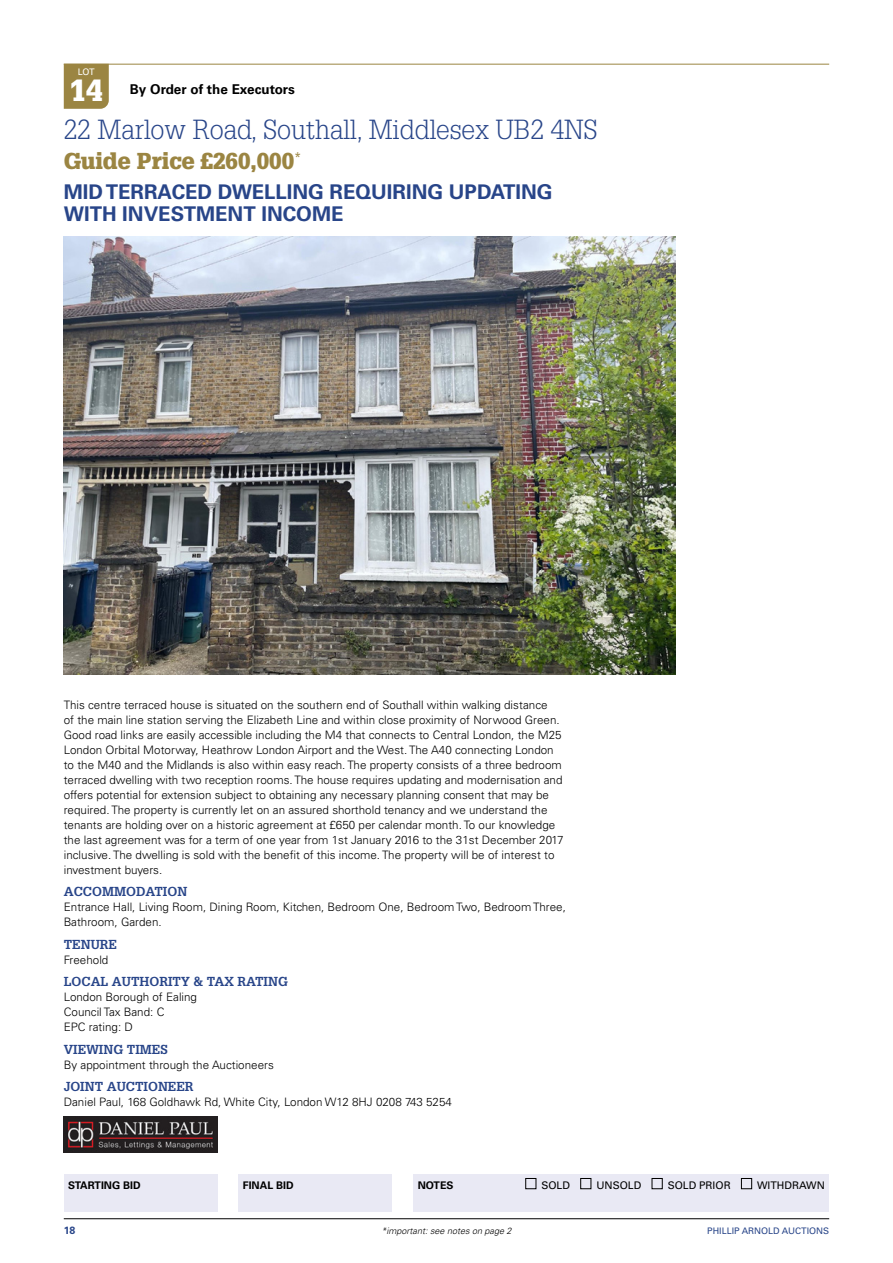
<style>
.page{position:relative;width:893px;height:1263px;background:#fff}
.page>*{position:absolute;margin:0;border:0;box-sizing:border-box;transform-origin:0 0}
.t1{font:900 30px "Glypha LT Std";color:#fff}
.t2{font:300 27px "Glypha LT Std";color:#284589}
.t3{font:900 22.5px "Glypha LT Std";color:#9b8542}
.t4{font:700 20.25px/22.5px "Univers LT Std";color:#284589}
.t5{font:700 13.5px "Univers LT Std";color:#000}
.t6{font:700 12.75px "Glypha LT Std";color:#284589}
.t7{font:300 11.7px/15px "Univers LT Std";color:#000}
.t8{font:10.5px "Univers LT Std";color:#000}
.t9{font:700 10.5px "Univers LT Std";color:#000}
.t10{font:700 10.5px "Univers LT Std";color:#284589}
.t11{font:italic 300 9px "Univers LT Std";color:#000}
.t12{font:9px "Univers LT Std";color:#284589}
.t13{font:9px "Univers LT Std";color:#fff}
</style>
<div class="page">
<hr style="left:64px;top:64px;width:765px;height:1px;background:#9b8542">
<div style="left:64px;top:1174px;width:153px;height:37px;background:#e9e9f4"></div>
<div style="left:239px;top:1174px;width:153px;height:37px;background:#e9e9f4"></div>
<div style="left:413px;top:1174px;width:416px;height:37px;background:#e9e9f4"></div>
<div style="left:525px;top:1178px;width:11px;height:11px;border:1px solid #000"></div>
<div style="left:580px;top:1178px;width:11px;height:11px;border:1px solid #000"></div>
<div style="left:652px;top:1178px;width:10px;height:11px;border:1px solid #000"></div>
<div style="left:741px;top:1178px;width:11px;height:11px;border:1px solid #000"></div>
<div style="left:64px;top:64px;width:45px;height:45px;background:#9b8542"></div>
<hr style="left:64px;top:1218px;width:765px;height:1px;background:#000">
<img style="left:64px;top:236px;width:612px;height:438px">
<img style="left:64px;top:1116px;width:153px;height:36px">
<p class="t13" style="left:78px;top:66px;width:18px">LOT</p>
<h1 class="t1" style="left:70px;top:72px;width:35px">14</h1>
<h2 class="t2" style="left:64px;top:114px;width:535px">22 Marlow Road, Southall, Middlesex UB2 4NS</h2>
<h3 class="t3" style="left:64px;top:147px;width:239px">Guide Price £260,000<sup>*</sup></h3>
<h3 class="t4" style="left:64px;top:181px;width:490px">MID TERRACED DWELLING REQUIRING UPDATING<br>WITH INVESTMENT INCOME</h3>
<p class="t5" style="left:130px;top:81px;width:166px">By Order of the Executors</p>
<p class="t7" style="left:64px;top:697px;width:501px">This centre terraced house is situated on the southern end of Southall within walking distance<br>of the main line station serving the Elizabeth Line and within close proximity of Norwood Green.<br>Good road links are easily accessible including the M4 that connects to Central London, the M25<br>London Orbital Motorway, Heathrow London Airport and the West. The A40 connecting London to the M40 and the Midlands is also within easy reach. The property consists of a three bedroom terraced dwelling with two reception rooms. The house requires updating and modernisation and offers potential for extension subject to obtaining any necessary planning consent that may be required. The property is currently let on an assured shorthold tenancy and we understand the tenants are holding over on a historic agreement at £650 per calendar month. To our knowledge the last agreement was for a term of one year from 1st January 2016 to the 31st December 2017 inclusive. The dwelling is sold with the benefit of this income. The property will be of interest to investment buyers.</p>
<p class="t6" style="left:64px;top:884px;width:125px">ACCOMMODATION</p>
<p class="t7" style="left:64px;top:900px;width:504px">Entrance Hall, Living Room, Dining Room, Kitchen, Bedroom One, Bedroom Two, Bedroom Three,<br>Bathroom, Garden.</p>
<p class="t6" style="left:64px;top:936px;width:55px">TENURE</p>
<p class="t7" style="left:64px;top:952px;width:46px">Freehold</p>
<p class="t6" style="left:64px;top:974px;width:226px">LOCAL AUTHORITY &amp; TAX RATING</p>
<p class="t7" style="left:64px;top:990px;width:135px">London Borough of Ealing<br>Council Tax Band: C<br>EPC rating: D</p>
<p class="t6" style="left:64px;top:1041px;width:105px">VIEWING TIMES</p>
<p class="t7" style="left:64px;top:1057px;width:212px">By appointment through the Auctioneers</p>
<p class="t6" style="left:64px;top:1079px;width:131px">JOINT AUCTIONEER</p>
<p class="t7" style="left:64px;top:1095px;width:390px">Daniel Paul, 168 Goldhawk Rd, White City, London W12 8HJ 0208 743 5254</p>
<p class="t9" style="left:68px;top:1179px;width:74px">STARTING BID</p>
<p class="t9" style="left:243px;top:1179px;width:52px">FINAL BID</p>
<p class="t9" style="left:418px;top:1179px;width:37px">NOTES</p>
<p class="t8" style="left:541px;top:1179px;width:30px">SOLD</p>
<p class="t8" style="left:596px;top:1179px;width:46px">UNSOLD</p>
<p class="t8" style="left:668px;top:1179px;width:65px">SOLD PRIOR</p>
<p class="t8" style="left:757px;top:1179px;width:69px">WITHDRAWN</p>
<p class="t10" style="left:64px;top:1224px;width:13px">18</p>
<p class="t11" style="left:381px;top:1225px;width:132px">*important: see notes on page 2</p>
<p class="t12" style="left:707px;top:1225px;width:123px">PHILLIP ARNOLD AUCTIONS</p>
</div>
